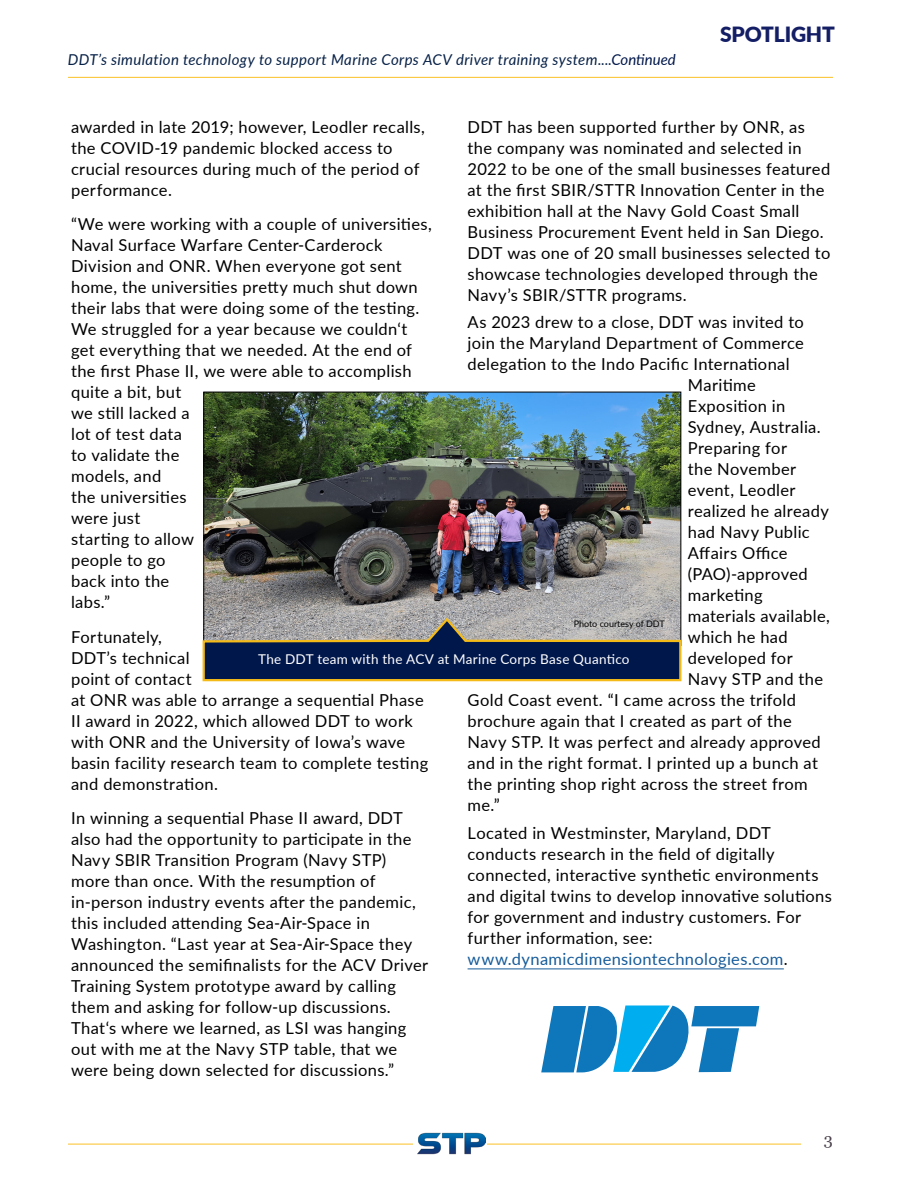
<style>
.page{position:relative;width:918px;height:1188px;background:#fff}
.page>*{position:absolute;margin:0;border:0;box-sizing:border-box;transform-origin:0 0}
.Intro_text{font:900 21px "Lato";letter-spacing:-.01em;color:#141e65}
.t1{font:16.5px/21px "Lato";letter-spacing:.02em;color:#000}
.t2{font:16.5px "Lato";letter-spacing:.02em;color:#165b9a}
.t3{font:16.5px "Georgia";color:#4c434c}
.t4{font:italic 15px "Lato";letter-spacing:.025em;color:#072147}
.t5{font:13.5px "Lato";letter-spacing:.02em;color:#fff}
.t6{font:9px "Lato";color:#000}
.s1{color:#00174b}
.s2{color:#000}
</style>
<div class="page">
<hr style="left:68px;top:1144px;width:733px;height:1px;background:#fbc024">
<hr style="left:68px;top:77px;width:765px;height:1px;background:#fbc024">
<div style="left:414px;top:1133px;width:73px;height:22px;background:#fff"></div>
<img style="left:417px;top:1133px;width:68px;height:22px">
<img style="left:206px;top:394px;width:473px;height:222px">
<hr style="left:468px;top:969px;width:316px;height:1px;background:#165b9a">
<svg style="left:202px;top:616px;width:480px;height:66px;background:#51596a"></svg>
<svg style="left:541px;top:1005px;width:218px;height:67px"></svg>
<p class="t4" style="left:68px;top:49px;width:609px">DDT’s simulation technology to support Marine Corps ACV driver training system....<span class="s1">Continued</span></p>
<p class="Intro_text" style="left:720px;top:19px;width:116px">SPOTLIGHT</p>
<p class="t1" style="left:468px;top:115px;width:364px">DDT has been supported further by ONR, as the company was nominated and selected in 2022 to be one of the small businesses featured at the first SBIR/STTR Innovation Center in the exhibition hall at the Navy Gold Coast Small Business Procurement Event held in San Diego.<br>DDT was one of 20 small businesses selected to showcase technologies developed through the Navy’s SBIR/STTR programs.</p>
<p class="t1" style="left:468px;top:311px;width:338px">As 2023 drew to a close, DDT was invited to</p>
<p class="t1" style="left:468px;top:332px;width:338px">join the Maryland Department of Commerce</p>
<p class="t1" style="left:468px;top:353px;width:324px">delegation to the Indo Pacific International</p>
<p class="t1" style="left:688px;top:374px;width:70px">Maritime</p>
<p class="t1" style="left:688px;top:395px;width:99px">Exposition in</p>
<p class="t1" style="left:688px;top:416px;width:134px">Sydney, Australia.</p>
<p class="t1" style="left:688px;top:437px;width:101px">Preparing for</p>
<p class="t1" style="left:688px;top:458px;width:110px">the November</p>
<p class="t1" style="left:688px;top:479px;width:109px">event, Leodler</p>
<p class="t1" style="left:688px;top:500px;width:143px">realized he already</p>
<p class="t1" style="left:688px;top:521px;width:124px">had Navy Public</p>
<p class="t1" style="left:688px;top:542px;width:101px">Affairs Office</p>
<p class="t1" style="left:688px;top:563px;width:121px">(PAO)-approved</p>
<p class="t1" style="left:688px;top:584px;width:76px">marketing</p>
<p class="t1" style="left:688px;top:605px;width:144px">materials available,</p>
<p class="t1" style="left:688px;top:626px;width:101px">which he had</p>
<p class="t1" style="left:688px;top:647px;width:106px">developed for</p>
<p class="t1" style="left:688px;top:668px;width:137px">Navy STP and the</p>
<p class="t1" style="left:468px;top:689px;width:330px">Gold Coast event. “I came across the trifold</p>
<p class="t1" style="left:468px;top:710px;width:326px">brochure again that I created as part of the</p>
<p class="t1" style="left:468px;top:731px;width:355px">Navy STP. It was perfect and already approved</p>
<p class="t1" style="left:468px;top:752px;width:352px">and in the right format. I printed up a bunch at</p>
<p class="t1" style="left:468px;top:773px;width:342px">the printing shop right across the street from</p>
<p class="t1" style="left:468px;top:794px;width:34px">me.”</p>
<p class="t1" style="left:468px;top:822px;width:366px">Located in Westminster, Maryland, DDT conducts research in the field of digitally connected, interactive synthetic environments and digital twins to develop innovative solutions for government and industry customers. For further information, see:</p>
<p class="t2" style="left:468px;top:947px;width:322px">www.dynamicdimensiontechnologies.com<span class="s2">.</span></p>
<p class="t1" style="left:71px;top:115px;width:355px">awarded in late 2019; however, Leodler recalls, the COVID-19 pandemic blocked access to crucial resources during much of the period of performance.</p>
<p class="t1" style="left:71px;top:213px;width:362px">“We were working with a couple of universities,<br>Naval Surface Warfare Center-Carderock<br>Division and ONR. When everyone got sent home, the universities pretty much shut down their labs that were doing some of the testing.<br>We struggled for a year because we couldn‘t get everything that we needed. At the end of the first Phase II, we were able to accomplish quite a bit, but<br>we still lacked a<br>lot of test data<br>to validate the<br>models, and<br>the universities<br>were just<br>starting to allow<br>people to go<br>back into the<br>labs.”</p>
<p class="t1" style="left:71px;top:625px;width:359px">Fortunately,<br>DDT’s technical<br>point of contact<br>at ONR was able to arrange a sequential Phase<br>II award in 2022, which allowed DDT to work with ONR and the University of Iowa’s wave basin facility research team to complete testing and demonstration.</p>
<p class="t1" style="left:71px;top:807px;width:359px">In winning a sequential Phase II award, DDT also had the opportunity to participate in the Navy SBIR Transition Program (Navy STP) more than once. With the resumption of in-person industry events after the pandemic, this included attending Sea-Air-Space in Washington. “Last year at Sea-Air-Space they announced the semifinalists for the ACV Driver Training System prototype award by calling them and asking for follow-up discussions.<br>That‘s where we learned, as LSI was hanging out with me at the Navy STP table, that we were being down selected for discussions.”</p>
<p class="t6" style="left:574px;top:617px;width:93px">Photo courtesy of DDT</p>
<p class="t5" style="left:258px;top:649px;width:373px">The DDT team with the ACV at Marine Corps Base Quantico</p>
<p class="t3" style="left:824px;top:1129px;width:11px">3</p>
</div>
